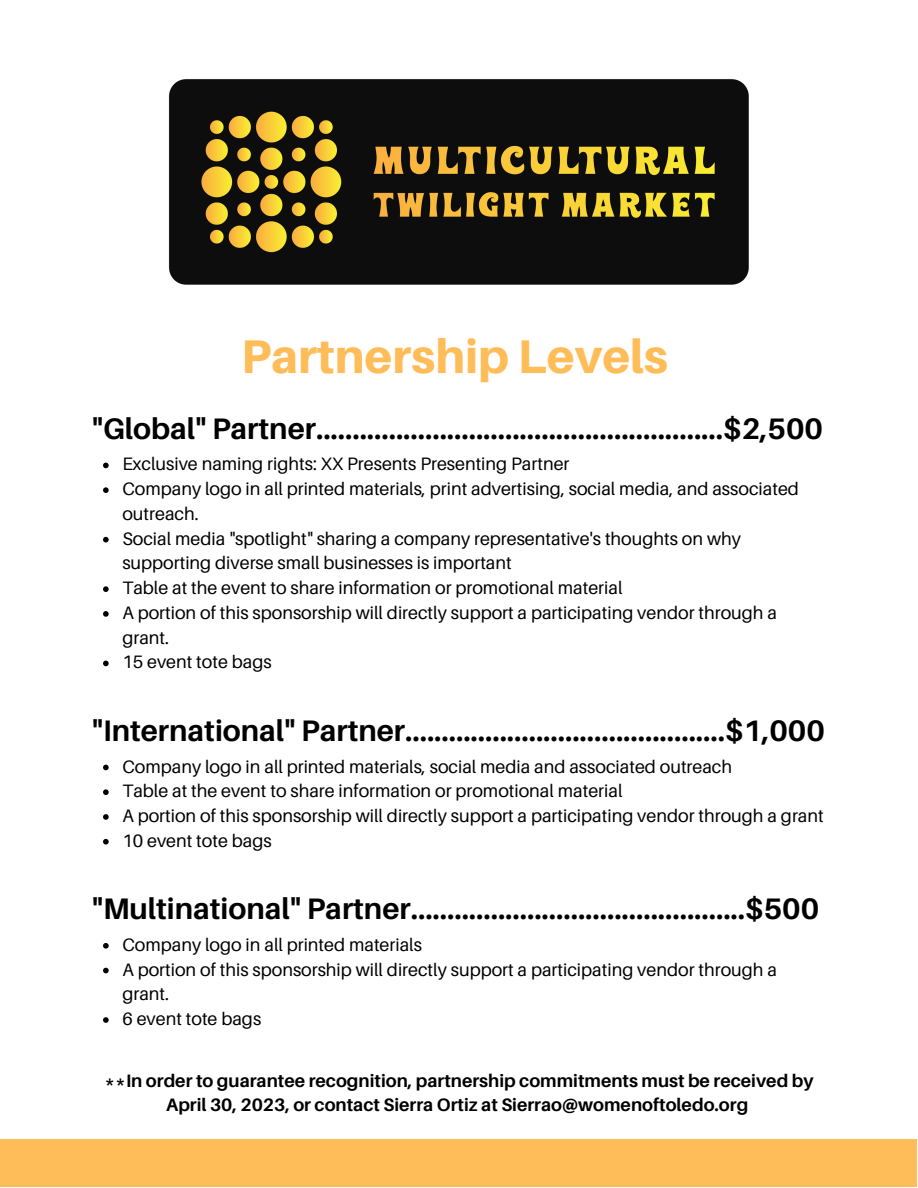
<style>
.page{position:relative;width:918px;height:1188px;background:#fff}
.page>*{position:absolute;margin:0;border:0;box-sizing:border-box;transform-origin:0 0}
.t1{font:800 47.25px "Aileron";color:#ffbd59}
.t2{font:700 29.7px "Aileron";color:#000}
.t3{font:18px/24.8px "Aileron";color:#000}
.t4{font:700 18px/24.8px "Aileron";color:#000;text-align:center}
</style>
<div class="page">
<svg style="left:103px;top:463px;width:6px;height:5px"></svg>
<svg style="left:103px;top:487px;width:6px;height:6px"></svg>
<svg style="left:103px;top:537px;width:6px;height:5px"></svg>
<svg style="left:103px;top:586px;width:6px;height:6px"></svg>
<svg style="left:103px;top:611px;width:6px;height:6px"></svg>
<svg style="left:103px;top:661px;width:6px;height:5px"></svg>
<svg style="left:103px;top:765px;width:6px;height:5px"></svg>
<svg style="left:103px;top:789px;width:6px;height:6px"></svg>
<svg style="left:103px;top:814px;width:6px;height:6px"></svg>
<svg style="left:103px;top:839px;width:6px;height:6px"></svg>
<svg style="left:103px;top:943px;width:6px;height:6px"></svg>
<svg style="left:103px;top:968px;width:6px;height:5px"></svg>
<svg style="left:103px;top:1017px;width:6px;height:6px"></svg>
<img style="left:168px;top:79px;width:581px;height:206px">
<div style="left:0;top:1140px;width:917px;height:47px;background:#ffbd59"></div>
<h1 class="t1" style="left:241px;top:327px;width:428px">Partnership Levels</h1>
<h2 class="t2" style="left:92px;top:410px;width:733px">"Global" Partner........................................................$2,500</h2>
<p class="t3" style="left:122px;top:451px;width:678px">Exclusive naming rights: XX Presents Presenting Partner<br>Company logo in all printed materials, print advertising, social media, and associated outreach.<br>Social media "spotlight" sharing a company representative's thoughts on why supporting diverse small businesses is important<br>Table at the event to share information or promotional material<br>A portion of this sponsorship will directly support a participating vendor through a grant.<br>15 event tote bags</p>
<h2 class="t2" style="left:92px;top:712px;width:735px">"International" Partner............................................$1,000</h2>
<p class="t3" style="left:122px;top:754px;width:703px">Company logo in all printed materials, social media and associated outreach<br>Table at the event to share information or promotional material<br>A portion of this sponsorship will directly support a participating vendor through a grant 10 event tote bags</p>
<h2 class="t2" style="left:92px;top:890px;width:729px">"Multinational" Partner..............................................$500</h2>
<p class="t3" style="left:122px;top:932px;width:656px">Company logo in all printed materials<br>A portion of this sponsorship will directly support a participating vendor through a grant.<br>6 event tote bags</p>
<p class="t4" style="left:104px;top:1068px;width:711px">**In order to guarantee recognition, partnership commitments must be received by<br>April 30, 2023, or contact Sierra Ortiz at Sierrao@womenoftoledo.org</p>
</div>
